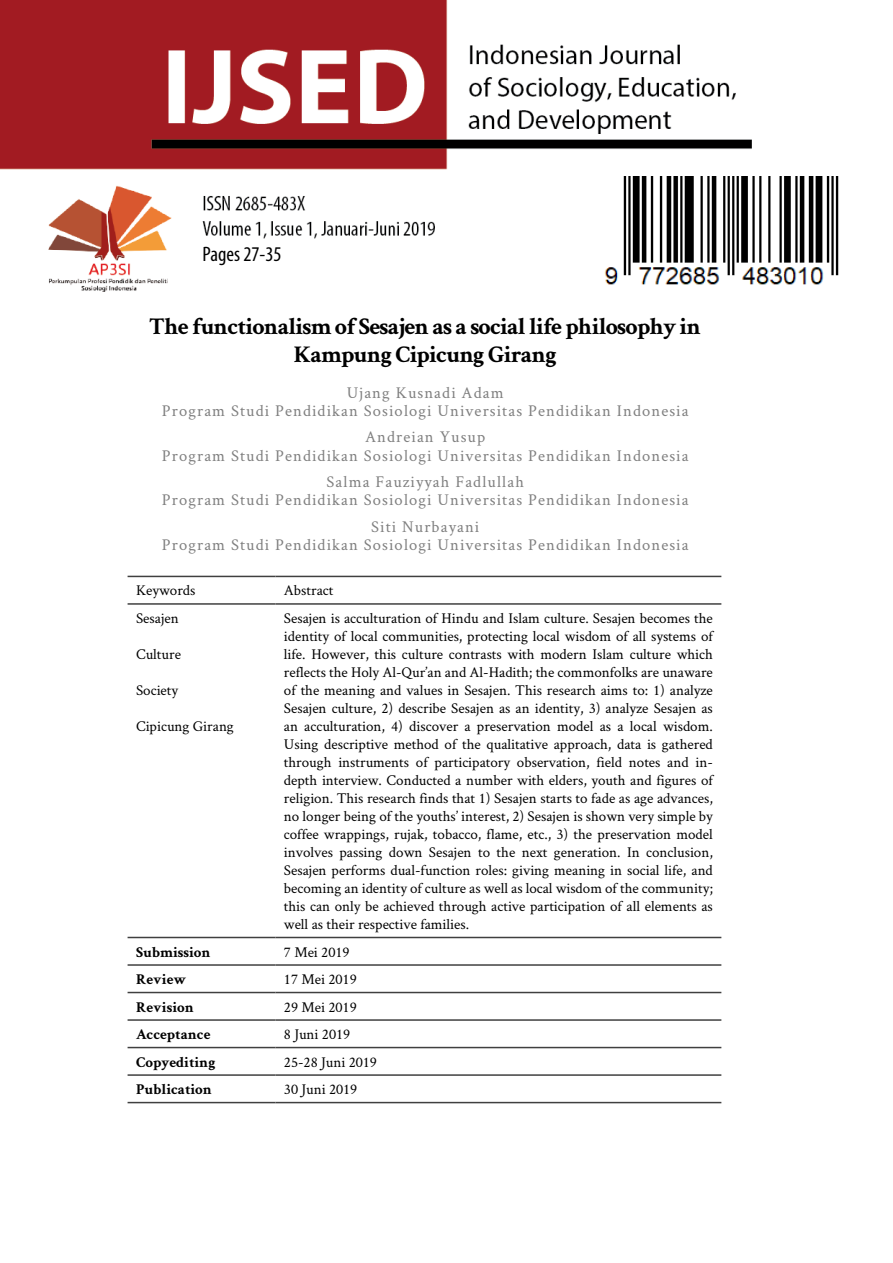
<style>
.page{position:relative;width:893px;height:1263px;background:#fff}
.page>*{position:absolute;margin:0;border:0;box-sizing:border-box;transform-origin:0 0}
.t1{font:700 24px/28.8px "Crimson Text";letter-spacing:-.03em;color:#000;text-align:center}
.t2{font:condensed 21px "Myriad Pro";color:#000}
.t3{font:16.5px/18.1px "Crimson Text";letter-spacing:.07em;color:#7f7f7f;text-align:center}
.t4{font:15px/18px "Crimson Text";color:#000;text-align:justify}
.t5{font:700 15px "Crimson Text";color:#000}
</style>
<div class="page">
<hr style="left:128px;top:603px;width:147px;height:2px;background:#404040">
<hr style="left:275px;top:603px;width:446px;height:2px;background:#404040">
<hr style="left:128px;top:937px;width:147px;height:1px;background:#404040">
<hr style="left:275px;top:937px;width:446px;height:1px;background:#404040">
<hr style="left:128px;top:964px;width:147px;height:2px;background:#404040">
<hr style="left:275px;top:964px;width:446px;height:2px;background:#404040">
<hr style="left:128px;top:992px;width:147px;height:1px;background:#404040">
<hr style="left:275px;top:992px;width:446px;height:1px;background:#404040">
<hr style="left:128px;top:1019px;width:147px;height:2px;background:#404040">
<hr style="left:275px;top:1019px;width:446px;height:2px;background:#404040">
<hr style="left:128px;top:1047px;width:147px;height:1px;background:#404040">
<hr style="left:275px;top:1047px;width:446px;height:1px;background:#404040">
<hr style="left:128px;top:1074px;width:147px;height:2px;background:#404040">
<hr style="left:275px;top:1074px;width:446px;height:2px;background:#404040">
<hr style="left:128px;top:576px;width:147px;height:1px;background:#404040">
<hr style="left:275px;top:576px;width:446px;height:1px;background:#404040">
<hr style="left:128px;top:1102px;width:147px;height:1px;background:#404040">
<hr style="left:275px;top:1102px;width:446px;height:1px;background:#404040">
<img style="left:0;top:0;width:839px;height:292px">
<img style="left:599px;top:177px;width:240px;height:112px">
<h2 class="t2" style="left:203px;top:242px;width:81px">Pages 27-35</h2>
<h1 class="t1" style="left:149px;top:311px;width:553px">The functionalism of Sesajen as a social life philosophy in<br>Kampung Cipicung Girang</h1>
<p class="t3" style="left:162px;top:383px;width:528px">Ujang Kusnadi Adam<br>Program Studi Pendidikan Sosiologi Universitas Pendidikan Indonesia</p>
<p class="t3" style="left:162px;top:427px;width:528px">Andreian Yusup<br>Program Studi Pendidikan Sosiologi Universitas Pendidikan Indonesia</p>
<p class="t3" style="left:162px;top:472px;width:528px">Salma Fauziyyah Fadlullah<br>Program Studi Pendidikan Sosiologi Universitas Pendidikan Indonesia</p>
<p class="t3" style="left:162px;top:517px;width:528px">Siti Nurbayani<br>Program Studi Pendidikan Sosiologi Universitas Pendidikan Indonesia</p>
<p class="t4" style="left:136px;top:581px;width:61px">Keywords</p>
<p class="t4" style="left:284px;top:581px;width:51px">Abstract</p>
<p class="t4" style="left:136px;top:609px;width:44px">Sesajen</p>
<p class="t4" style="left:136px;top:645px;width:46px">Culture</p>
<p class="t4" style="left:136px;top:681px;width:44px">Society</p>
<p class="t4" style="left:136px;top:717px;width:99px">Cipicung Girang</p>
<p class="t4" style="left:284px;top:609px;width:430px">Sesajen is acculturation of Hindu and Islam culture. Sesajen becomes the identity of local communities, protecting local wisdom of all systems of life. However, this culture contrasts with modern Islam culture which reflects the Holy Al-Qur’an and Al-Hadith; the commonfolks are unaware of the meaning and values in Sesajen. This research aims to: 1) analyze Sesajen culture, 2) describe Sesajen as an identity, 3) analyze Sesajen as an acculturation, 4) discover a preservation model as a local wisdom.<br>Using descriptive method of the qualitative approach, data is gathered through instruments of participatory observation, field notes and in&shy;depth interview. Conducted a number with elders, youth and figures of religion. This research finds that 1) Sesajen starts to fade as age advances, no longer being of the youths’ interest, 2) Sesajen is shown very simple by coffee wrappings, rujak, tobacco, flame, etc., 3) the preservation model involves passing down Sesajen to the next generation. In conclusion, Sesajen performs dual-function roles: giving meaning in social life, and becoming an identity of culture as well as local wisdom of the community; this can only be achieved through active participation of all elements as well as their respective families.</p>
<p class="t5" style="left:136px;top:942px;width:76px">Submission</p>
<p class="t4" style="left:284px;top:942px;width:67px">7 Mei 2019</p>
<p class="t5" style="left:136px;top:970px;width:52px">Review</p>
<p class="t4" style="left:284px;top:970px;width:74px">17 Mei 2019</p>
<p class="t5" style="left:136px;top:997px;width:59px">Revision</p>
<p class="t4" style="left:284px;top:997px;width:74px">29 Mei 2019</p>
<p class="t5" style="left:136px;top:1025px;width:76px">Acceptance</p>
<p class="t4" style="left:284px;top:1025px;width:68px">8 Juni 2019</p>
<p class="t5" style="left:136px;top:1052px;width:81px">Copyediting</p>
<p class="t4" style="left:284px;top:1052px;width:95px">25-28 Juni 2019</p>
<p class="t5" style="left:136px;top:1080px;width:77px">Publication</p>
<p class="t4" style="left:284px;top:1080px;width:75px">30 Juni 2019</p>
</div>
